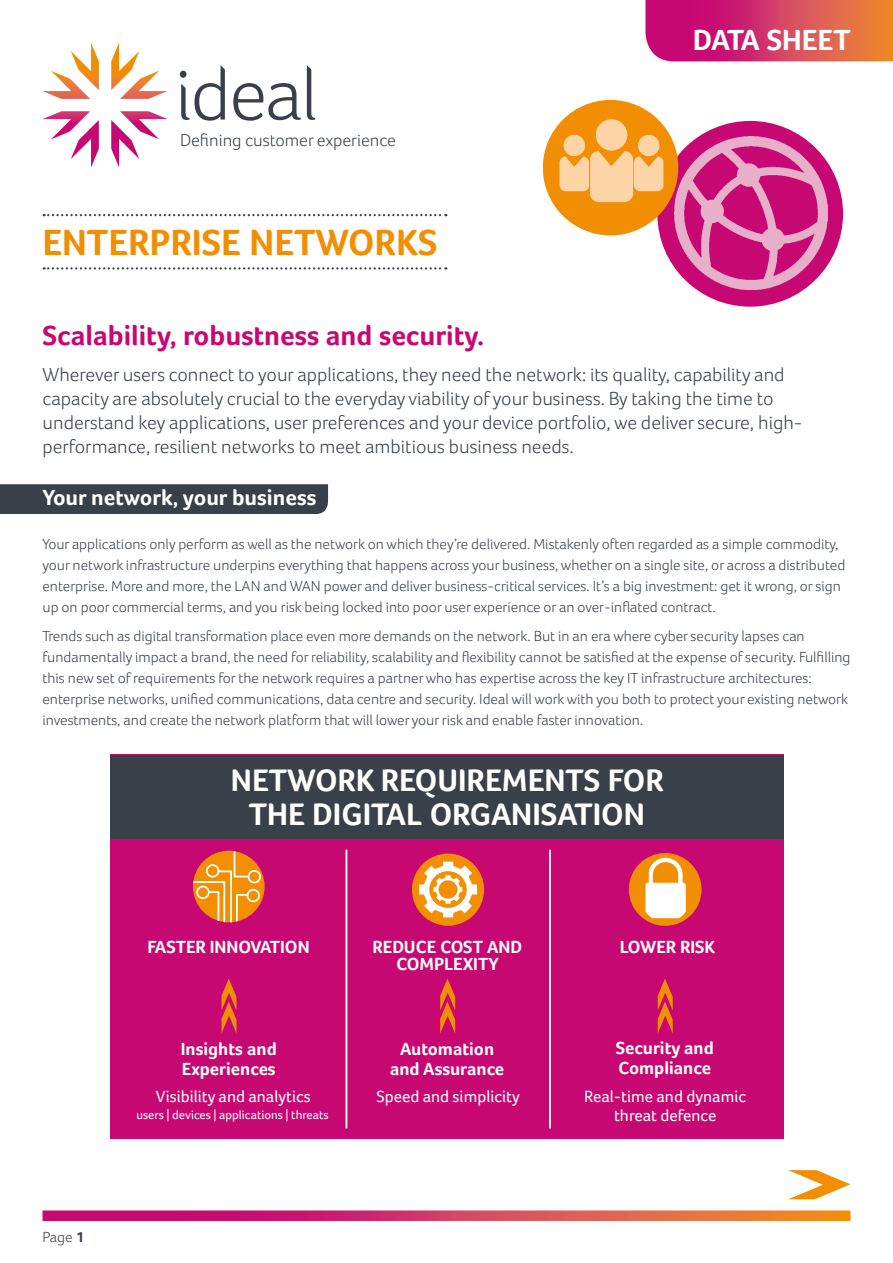
<style>
.page{position:relative;width:893px;height:1263px;background:#fff}
.page>*{position:absolute;margin:0;border:0;box-sizing:border-box;transform-origin:0 0}
.t1{font:700 37.5px "Foco";color:#f28e02}
.t2{font:700 31.95px/33.5px "Foco";color:#fff;text-align:center}
.t3{font:700 30px "Foco";color:#fff}
.t4{font:700 28.5px "Foco";color:#c80872}
.t5{font:700 22.5px "Foco";color:#fff}
.t6{font:300 19.5px/24px "Foco";color:#3a404a}
.t7{font:700 18.15px/20.5px "Foco";color:#fff}
.t8{font:300 17.7px "Foco";color:#3a404a}
.t9{font:16.65px/18.9px "Foco";color:#fff;text-align:center}
.t10{font:300 15px/21px "Foco";color:#3a404a}
.t11{font:12.45px "Foco";color:#fff}
.s1{font-weight:700}
</style>
<div class="page">
<div style="left:657px;top:121px;width:186px;height:186px;background:#c80872;border-radius:50%"></div>
<img style="left:674px;top:137px;width:153px;height:152px">
<div style="left:0;top:484px;width:328px;height:30px;background:#3a404a"></div>
<svg style="left:788px;top:1170px;width:62px;height:29px"></svg>
<svg style="left:43px;top:1210px;width:807px;height:11px;background:#d84862"></svg>
<svg style="left:111px;top:43px;width:56px;height:56px"></svg>
<svg style="left:111px;top:111px;width:56px;height:56px"></svg>
<svg style="left:43px;top:43px;width:56px;height:56px"></svg>
<svg style="left:43px;top:111px;width:56px;height:57px"></svg>
<svg style="left:233px;top:83px;width:68px;height:38px"></svg>
<svg style="left:307px;top:65px;width:8px;height:55px"></svg>
<svg style="left:180px;top:65px;width:45px;height:56px"></svg>
<svg style="left:645px;top:0;width:248px;height:61px;background:#d53f60"></svg>
<svg style="left:44px;top:214px;width:402px;height:2px"></svg>
<svg style="left:44px;top:267px;width:402px;height:3px"></svg>
<div style="left:543px;top:100px;width:135px;height:135px;background:#f28e02;border-radius:50%"></div>
<img style="left:558px;top:118px;width:106px;height:85px">
<div style="left:110px;top:755px;width:673px;height:384px;background:#c80872"></div>
<div style="left:110px;top:755px;width:673px;height:83px;background:#3a404a"></div>
<svg style="left:222px;top:978px;width:14px;height:54px"></svg>
<svg style="left:440px;top:978px;width:15px;height:55px"></svg>
<svg style="left:658px;top:979px;width:15px;height:54px"></svg>
<svg style="left:193px;top:851px;width:72px;height:71px"></svg>
<svg style="left:193px;top:851px;width:59px;height:71px"></svg>
<div style="left:207px;top:865px;width:11px;height:12px;background:#f28e02;border-radius:50%"></div>
<div style="left:206px;top:864px;width:13px;height:13px;border:2px solid #fff;border-radius:50%"></div>
<div style="left:249px;top:871px;width:11px;height:11px;background:#f28e02;border-radius:50%"></div>
<div style="left:248px;top:870px;width:13px;height:13px;border:2px solid #fff;border-radius:50%"></div>
<div style="left:247px;top:890px;width:12px;height:11px;background:#f28e02;border-radius:50%"></div>
<div style="left:247px;top:889px;width:13px;height:13px;border:2px solid #fff;border-radius:50%"></div>
<div style="left:197px;top:886px;width:12px;height:12px;background:#f28e02;border-radius:50%"></div>
<div style="left:196px;top:886px;width:14px;height:13px;border:2px solid #fff;border-radius:50%"></div>
<div style="left:412px;top:853px;width:72px;height:73px;background:#f28e02;border-radius:50%"></div>
<img style="left:418px;top:860px;width:61px;height:59px">
<div style="left:629px;top:853px;width:73px;height:73px;background:#f28e02;border-radius:50%"></div>
<img style="left:644px;top:856px;width:42px;height:63px">
<hr style="left:346px;top:850px;width:1px;height:278px;background:#fff">
<hr style="left:549px;top:850px;width:2px;height:278px;background:#fff">
<p class="t8" style="left:180px;top:130px;width:217px">Defining customer experience</p>
<h1 class="t1" style="left:43px;top:220px;width:393px">Enterprise Networks</h1>
<h3 class="t4" style="left:43px;top:318px;width:443px">Scalability, robustness and security.</h3>
<h3 class="t3" style="left:693px;top:22px;width:159px">Data Sheet</h3>
<p class="t6" style="left:43px;top:362px;width:762px">Wherever users connect to your applications, they need the network: its quality, capability and capacity are absolutely crucial to the everyday viability of your business. By taking the time to understand key applications, user preferences and your device portfolio, we deliver secure, high&shy;performance, resilient networks to meet ambitious business needs.</p>
<h3 class="t5" style="left:43px;top:484px;width:275px">Your network, your business</h3>
<p class="t10" style="left:43px;top:533px;width:804px">Your applications only perform as well as the network on which they’re delivered. Mistakenly often regarded as a simple commodity, your network infrastructure underpins everything that happens across your business, whether on a single site, or across a distributed enterprise. More and more, the LAN and WAN power and deliver business-critical services. It’s a big investment: get it wrong, or sign up on poor commercial terms, and you risk being locked into poor user experience or an over-inflated contract.</p>
<p class="t10" style="left:43px;top:625px;width:809px">Trends such as digital transformation place even more demands on the network. But in an era where cyber security lapses can fundamentally impact a brand, the need for reliability, scalability and flexibility cannot be satisfied at the expense of security. Fulfilling this new set of requirements for the network requires a partner who has expertise across the key IT infrastructure architectures: enterprise networks, unified communications, data centre and security. Ideal will work with you both to protect your existing network investments, and create the network platform that will lower your risk and enable faster innovation.</p>
<h2 class="t2" style="left:231px;top:764px;width:434px">Network requirements for the Digital Organisation</h2>
<p class="t7" style="left:148px;top:937px;width:164px">Faster Innovation</p>
<p class="t7" style="left:372px;top:938px;width:149px;line-height:17.4px;text-align:center">Reduce cost and<br>Complexity</p>
<p class="t7" style="left:620px;top:936px;width:97px">Lower Risk</p>
<p class="t10" style="left:43px;top:1226px;width:43px">Page <span class="s1">1</span></p>
<p class="t7" style="left:181px;top:1038px;width:98px">Insights and<br>Experiences</p>
<p class="t9" style="left:156px;top:1087px;width:156px">Visibility and analytics</p>
<p class="t11" style="left:136px;top:1107px;width:194px">users | devices | applications | threats</p>
<p class="t7" style="left:390px;top:1038px;width:116px;text-align:center">Automation and Assurance</p>
<p class="t7" style="left:616px;top:1037px;width:100px">Security and<br>Compliance</p>
<p class="t9" style="left:376px;top:1087px;width:145px">Speed and simplicity</p>
<p class="t9" style="left:584px;top:1086px;width:163px">Real-time and dynamic threat defence</p>
</div>
